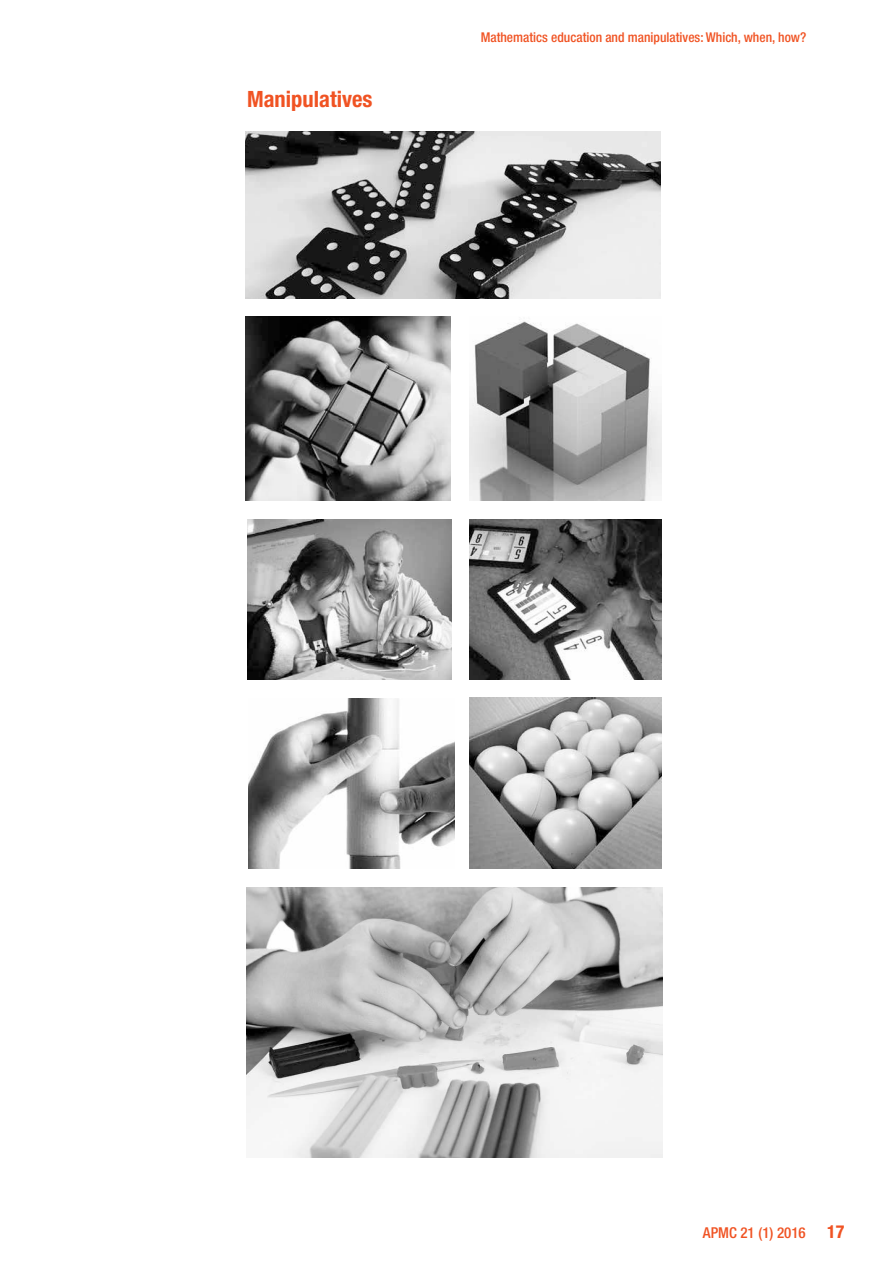
<style>
.page{position:relative;width:893px;height:1263px;background:#fff}
.page>*{position:absolute;margin:0;border:0;box-sizing:border-box;transform-origin:0 0}
.t1{font:700 condensed 22.5px "Helvetica Neue";color:#f05323}
.t2{font:500 condensed 15px "Helvetica Neue";color:#f05323}
.t3{font:500 condensed 13.5px "Helvetica Neue";color:#f05323}
.s1{font-weight:700;font-size:18px}
</style>
<div class="page">
<img style="left:248px;top:698px;width:207px;height:171px">
<img style="left:245px;top:316px;width:206px;height:185px">
<img style="left:469px;top:321px;width:192px;height:180px">
<img style="left:247px;top:887px;width:415px;height:270px">
<img style="left:469px;top:519px;width:192px;height:161px">
<img style="left:248px;top:519px;width:204px;height:161px">
<img style="left:245px;top:132px;width:415px;height:166px">
<img style="left:469px;top:698px;width:192px;height:171px">
<h1 class="t1" style="left:247px;top:85px;width:127px">Manipulatives</h1>
<p class="t3" style="left:481px;top:29px;width:327px">Mathematics education and manipulatives: Which, when, how?</p>
<p class="t2" style="left:703px;top:1223px;width:143px">APMC 21 (1) 2016 <span class="s1">17</span></p>
</div>
